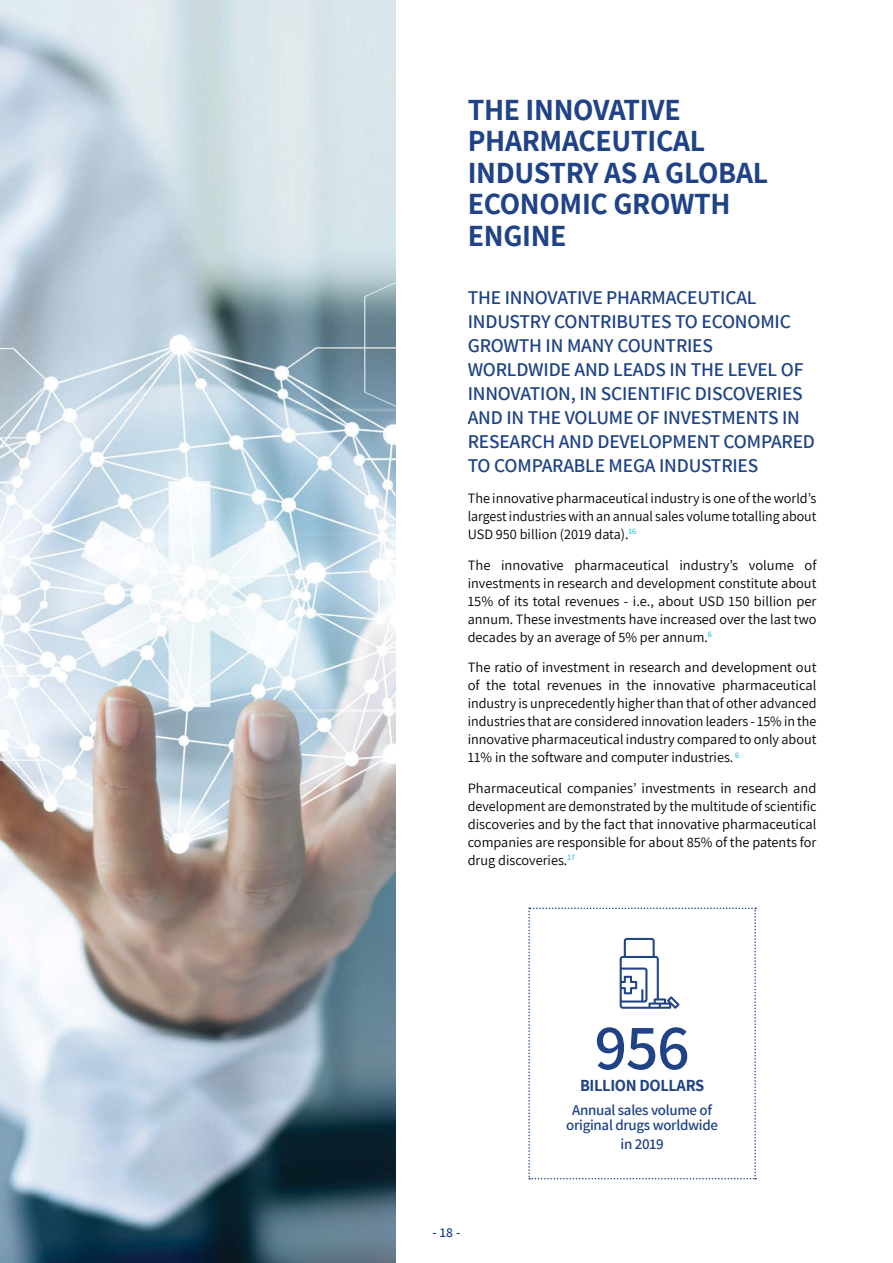
<style>
.page{position:relative;width:893px;height:1263px;background:#fff}
.page>*{position:absolute;margin:0;border:0;box-sizing:border-box;transform-origin:0 0}
.t1{font:600 64.5px "Assistant";color:#1f4386}
.t2{font:700 30px/31.5px "Assistant";letter-spacing:-.01em;color:#1f4386}
.t3{font:600 19.5px/24px "Assistant";letter-spacing:-.01em;color:#1f4386}
.t4{font:700 16.5px "Assistant";letter-spacing:-.02em;color:#1f4386}
.t5{font:600 15px/15px "Assistant";letter-spacing:-.02em;color:#1f4386;text-align:center}
.t6{font:14.25px/18px "Assistant";color:#000;text-align:justify}
.t7{font:600 13.5px "Assistant";color:#1f4386}
</style>
<div class="page">
<img style="left:0;top:0;width:395px;height:1263px">
<svg style="left:528px;top:907px;width:228px;height:272px"></svg>
<h2 class="t2" style="left:468px;top:93px;width:302px">THE INNOVATIVE<br>PHARMACEUTICAL<br>INDUSTRY AS A GLOBAL<br>ECONOMIC GROWTH<br>ENGINE</h2>
<p class="t3" style="left:468px;top:285px;width:349px">THE INNOVATIVE PHARMACEUTICAL INDUSTRY CONTRIBUTES TO ECONOMIC GROWTH IN MANY COUNTRIES WORLDWIDE AND LEADS IN THE LEVEL OF INNOVATION, IN SCIENTIFIC DISCOVERIES AND IN THE VOLUME OF INVESTMENTS IN RESEARCH AND DEVELOPMENT COMPARED TO COMPARABLE MEGA INDUSTRIES</p>
<p class="t6" style="left:468px;top:488px;width:350px">The innovative pharmaceutical industry is one of the world’s largest industries with an annual sales volume totalling about USD 950 billion (2019 data).<sup>16</sup></p>
<p class="t6" style="left:468px;top:555px;width:350px">The innovative pharmaceutical industry’s volume of investments in research and development constitute about 15% of its total revenues - i.e., about USD 150 billion per annum. These investments have increased over the last two decades by an average of 5% per annum.<sup>6</sup></p>
<p class="t6" style="left:468px;top:658px;width:350px">The ratio of investment in research and development out of the total revenues in the innovative pharmaceutical industry is unprecedently higher than that of other advanced industries that are considered innovation leaders - 15% in the innovative pharmaceutical industry compared to only about 11% in the software and computer industries. <sup>6</sup></p>
<p class="t6" style="left:468px;top:779px;width:350px">Pharmaceutical companies’ investments in research and development are demonstrated by the multitude of scientific discoveries and by the fact that innovative pharmaceutical companies are responsible for about 85% of the patents for drug discoveries.<sup>17</sup></p>
<p class="t7" style="left:433px;top:1224px;width:29px">- 18 -</p>
<h1 class="t1" style="left:594px;top:1003px;width:97px">956</h1>
<p class="t4" style="left:580px;top:1074px;width:126px">BILLION DOLLARS</p>
<p class="t5" style="left:566px;top:1102px;width:153px">Annual sales volume of original drugs worldwide</p>
<p class="t5" style="left:621px;top:1136px;width:45px">in 2019</p>
</div>
